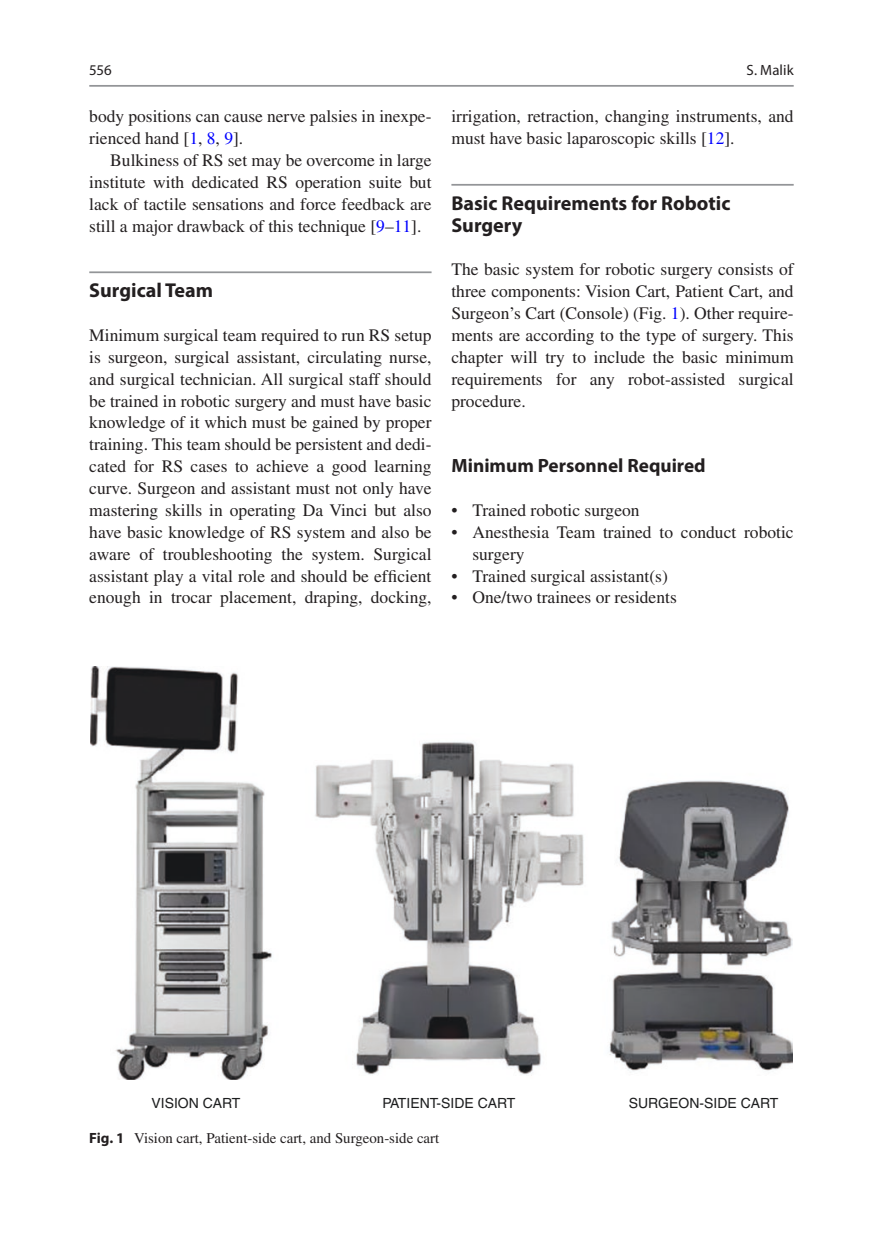
<style>
.page{position:relative;width:883px;height:1260px;background:#fff}
.page>*{position:absolute;margin:0;border:0;box-sizing:border-box;transform-origin:0 0}
._1_hd{font:700 20.12px/21.9px "Myriad Pro";color:#231f20}
._2_hd{font:700 19.25px "Myriad Pro";color:#231f20}
.Text_flush{font:17.5px/21.9px "Times LT Std";color:#231f20}
.Text{font:17.5px/21.9px "Times LT Std";color:#231f20;text-align:justify}
.t1{font:14.88px "Times LT Std";color:#231f20}
.t2{font:14.88px "Myriad Pro";letter-spacing:.005em;color:#231f20}
.t3{font:14px "Helvetica";color:#1d1e1f}
.s1{color:#00f}
.s2{font-family:"Myriad Pro";font-weight:700}
</style>
<div class="page">
<hr style="left:89px;top:271px;width:343px;height:2px;background:#939598">
<hr style="left:451px;top:184px;width:343px;height:2px;background:#939598">
<img style="left:90px;top:667px;width:703px;height:413px">
<hr style="left:89px;top:85px;width:705px;height:2px;background:#939598">
<p class="t2" style="left:89px;top:61px;width:24px">556</p>
<p class="Text_flush" style="left:89px;top:105px;width:344px">body positions can cause nerve palsies in inexpe&shy;rienced hand [<span class="s1">1</span>, <span class="s1">8</span>, <span class="s1">9</span>].</p>
<p class="Text" style="left:89px;top:149px;width:344px;text-indent:21px">Bulkiness of RS set may be overcome in large institute with dedicated RS operation suite but lack of tactile sensations and force feedback are still a major drawback of this technique [<span class="s1">9</span>–<span class="s1">11</span>].</p>
<h2 class="_1_hd" style="left:89px;top:279px;width:125px">Surgical Team</h2>
<p class="Text_flush" style="left:89px;top:324px;width:344px;text-align:justify">Minimum surgical team required to run RS setup is surgeon, surgical assistant, circulating nurse, and surgical technician. All surgical staff should be trained in robotic surgery and must have basic knowledge of it which must be gained by proper training. This team should be persistent and dedi&shy;cated for RS cases to achieve a good learning curve. Surgeon and assistant must not only have mastering skills in operating Da Vinci but also have basic knowledge of RS system and also be aware of troubleshooting the system. Surgical assistant play a vital role and should be efficient enough in trocar placement, draping, docking,</p>
<p class="t2" style="left:747px;top:61px;width:49px">S. Malik</p>
<p class="Text_flush" style="left:451px;top:105px;width:344px">irrigation, retraction, changing instruments, and must have basic laparoscopic skills [<span class="s1">12</span>].</p>
<h2 class="_1_hd" style="left:451px;top:191px;width:281px">Basic Requirements for Robotic<br>Surgery</h2>
<p class="Text_flush" style="left:451px;top:258px;width:344px;text-align:justify">The basic system for robotic surgery consists of three components: Vision Cart, Patient Cart, and Surgeon’s Cart (Console) (Fig. <span class="s1">1</span>). Other require&shy;ments are according to the type of surgery. This chapter will try to include the basic minimum requirements for any robot-assisted surgical procedure.</p>
<h3 class="_2_hd" style="left:451px;top:453px;width:256px">Minimum Personnel Required</h3>
<p class="Text_flush" style="left:451px;top:499px;width:190px">• Trained robotic surgeon</p>
<p class="Text_flush" style="left:472px;top:521px;width:323px;text-indent:-21px">• Anesthesia Team trained to conduct robotic surgery</p>
<p class="Text_flush" style="left:451px;top:565px;width:218px">• Trained surgical assistant(s)</p>
<p class="Text_flush" style="left:451px;top:587px;width:227px">• One/two trainees or residents</p>
<p class="t3" style="left:151px;top:1095px;width:91px">VISION CART</p>
<p class="t3" style="left:383px;top:1095px;width:134px">PATIENT-SIDE CART</p>
<p class="t3" style="left:629px;top:1095px;width:151px">SURGEON-SIDE CART</p>
<p class="t1" style="left:89px;top:1129px;width:352px"><span class="s2">Fig. 1</span> Vision cart, Patient-side cart, and Surgeon-side cart</p>
</div>
